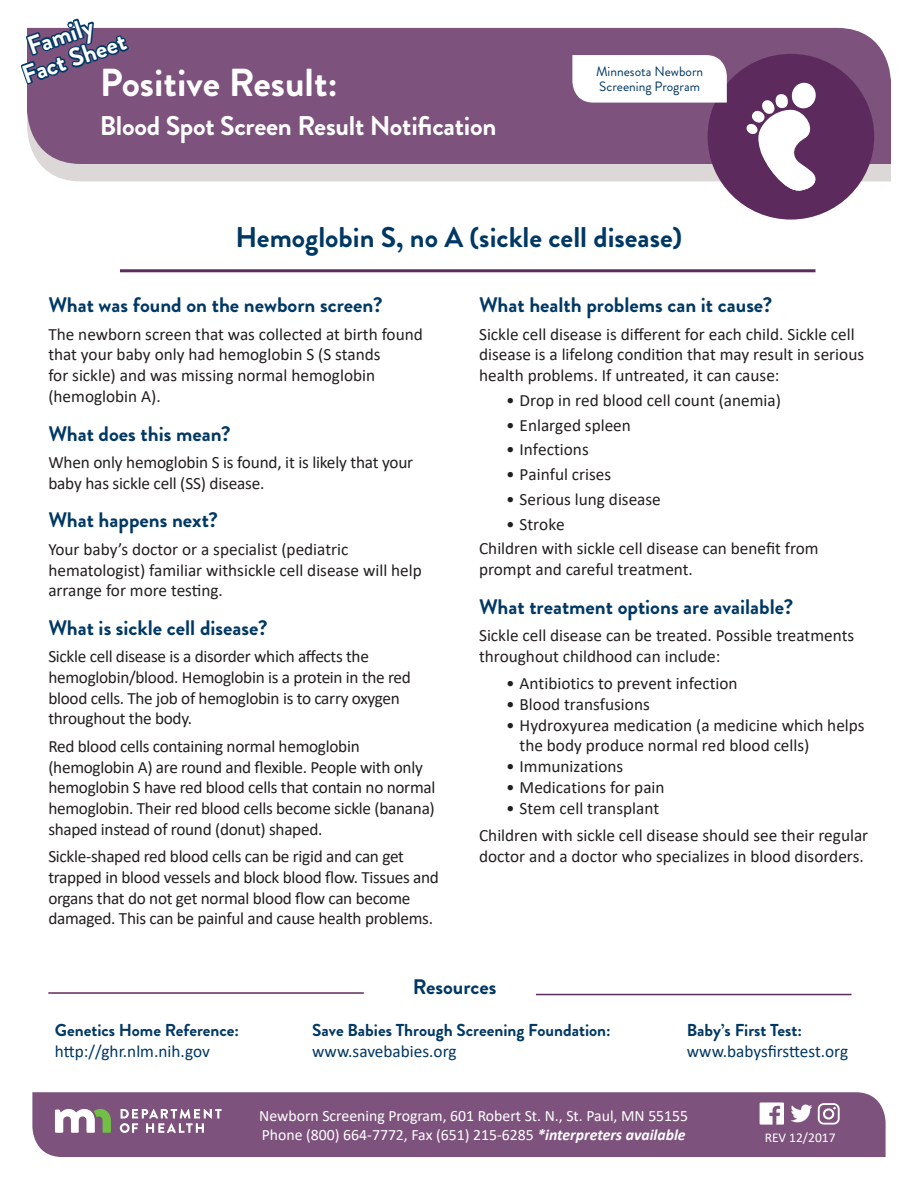
<style>
.page{position:relative;width:918px;height:1188px;background:#fff}
.page>*{position:absolute;margin:0;border:0;box-sizing:border-box;transform-origin:0 0}
.t1{font:700 39px "Brandon Grotesque";color:#fff}
.H2_resources{font:700 28.5px "Brandon Grotesque";color:#003864}
.t2{font:700 27px "Brandon Grotesque";letter-spacing:-.01em;color:#fff}
.t3{font:700 25.5px/25.5px "Brandon Grotesque";color:#fff;text-align:center}
.t4{font:700 21px "Brandon Grotesque";color:#003864}
.t5{font:17.25px/20.7px "Calibri";color:#231f20}
.t6{font:700 17.25px "Brandon Grotesque";color:#003864}
.t7{font:17.25px "Calibri";color:#003864}
.t8{font:15.75px "Calibri";color:#fff}
.t9{font:13.5px/15px "Brandon Grotesque";color:#003864}
.Paragraph_rev{font:13.5px "Calibri";color:#fff}
.s1{font-weight:700;font-style:italic}
</style>
<div class="page">
<div style="left:32px;top:1092px;width:854px;height:65px;background:#7d527d"></div>
<div style="left:40px;top:164px;width:851px;height:17px;background:#dcd8d7"></div>
<div style="left:27px;top:28px;width:864px;height:136px;background:#7d527d"></div>
<hr style="left:120px;top:269px;width:696px;height:3px;background:#5d2a5e">
<hr style="left:536px;top:994px;width:316px;height:1px;background:#5d2a5e">
<hr style="left:48px;top:992px;width:316px;height:2px;background:#5d2a5e">
<img style="left:760px;top:1103px;width:24px;height:22px">
<img style="left:790px;top:1103px;width:22px;height:22px">
<svg style="left:21px;top:18px;width:108px;height:84px;background:#6e6489"></svg>
<svg style="left:55px;top:1109px;width:56px;height:24px"></svg>
<svg style="left:120px;top:1109px;width:102px;height:24px"></svg>
<div style="left:818px;top:1103px;width:22px;height:22px;border:2px solid #fff;border-radius:5px"></div>
<div style="left:823px;top:1108px;width:11px;height:12px;border:2px solid #fff;border-radius:50%"></div>
<svg style="left:572px;top:54px;width:302px;height:166px"></svg>
<h1 class="t3" style="left:11px;top:40px;width:109px;rotate:-19deg">Family<br>Fact Sheet</h1>
<h1 class="t1" style="left:100px;top:55px;width:240px">Positive Result:</h1>
<h1 class="t2" style="left:100px;top:107px;width:398px">Blood Spot Screen Result Notification</h1>
<p class="t9" style="left:596px;top:64px;width:109px">Minnesota Newborn<br>Screening Program</p>
<h2 class="H2_resources" style="left:236px;top:218px;width:448px">Hemoglobin S, no A (sickle cell disease)</h2>
<h3 class="t4" style="left:48px;top:290px;width:336px">What was found on the newborn screen?</h3>
<p class="t5" style="left:48px;top:323px;width:376px">The newborn screen that was collected at birth found that your baby only had hemoglobin S (S stands<br>for sickle) and was missing normal hemoglobin (hemoglobin A).</p>
<h3 class="t4" style="left:48px;top:419px;width:184px">What does this mean?</h3>
<p class="t5" style="left:48px;top:451px;width:366px">When only hemoglobin S is found, it is likely that your baby has sickle cell (SS) disease.</p>
<h3 class="t4" style="left:48px;top:505px;width:171px">What happens next?</h3>
<p class="t5" style="left:48px;top:538px;width:375px">Your baby’s doctor or a specialist (pediatric hematologist) familiar withsickle cell disease will help arrange for more testing.</p>
<h3 class="t4" style="left:48px;top:613px;width:221px">What is sickle cell disease?</h3>
<p class="t5" style="left:48px;top:646px;width:364px">Sickle cell disease is a disorder which affects the hemoglobin/blood. Hemoglobin is a protein in the red blood cells. The job of hemoglobin is to carry oxygen throughout the body.</p>
<p class="t5" style="left:48px;top:735px;width:389px">Red blood cells containing normal hemoglobin (hemoglobin A) are round and flexible. People with only hemoglobin S have red blood cells that contain no normal hemoglobin. Their red blood cells become sickle (banana) shaped instead of round (donut) shaped.</p>
<p class="t5" style="left:48px;top:846px;width:392px">Sickle-shaped red blood cells can be rigid and can get trapped in blood vessels and block blood flow. Tissues and organs that do not get normal blood flow can become damaged. This can be painful and cause health problems.</p>
<h3 class="t4" style="left:479px;top:290px;width:295px">What health problems can it cause?</h3>
<p class="t5" style="left:479px;top:323px;width:387px">Sickle cell disease is different for each child. Sickle cell disease is a lifelong condition that may result in serious health problems. If untreated, it can cause:</p>
<p class="t5" style="left:506px;top:389px;width:277px">• Drop in red blood cell count (anemia)</p>
<p class="t5" style="left:506px;top:414px;width:126px">• Enlarged spleen</p>
<p class="t5" style="left:506px;top:439px;width:84px">• Infections</p>
<p class="t5" style="left:506px;top:464px;width:107px">• Painful crises</p>
<p class="t5" style="left:506px;top:488px;width:156px">• Serious lung disease</p>
<p class="t5" style="left:506px;top:513px;width:60px">• Stroke</p>
<p class="t5" style="left:479px;top:538px;width:341px">Children with sickle cell disease can benefit from prompt and careful treatment.</p>
<h3 class="t4" style="left:479px;top:592px;width:316px">What treatment options are available?</h3>
<p class="t5" style="left:479px;top:625px;width:377px">Sickle cell disease can be treated. Possible treatments throughout childhood can include:</p>
<p class="t5" style="left:506px;top:673px;width:233px">• Antibiotics to prevent infection</p>
<p class="t5" style="left:506px;top:694px;width:145px">• Blood transfusions</p>
<p class="t5" style="left:520px;top:714px;width:347px;text-indent:-13px">• Hydroxyurea medication (a medicine which helps the body produce normal red blood cells)</p>
<p class="t5" style="left:506px;top:756px;width:119px">• Immunizations</p>
<p class="t5" style="left:506px;top:776px;width:160px">• Medications for pain</p>
<p class="t5" style="left:506px;top:797px;width:155px">• Stem cell transplant</p>
<p class="t5" style="left:479px;top:824px;width:391px">Children with sickle cell disease should see their regular doctor and a doctor who specializes in blood disorders.</p>
<h3 class="t6" style="left:55px;top:1018px;width:186px">Genetics Home Reference:</h3>
<p class="t7" style="left:55px;top:1039px;width:156px">http://ghr.nlm.nih.gov</p>
<h2 class="t4" style="left:413px;top:972px;width:85px">Resources</h2>
<h3 class="t6" style="left:312px;top:1018px;width:300px">Save Babies Through Screening Foundation:</h3>
<p class="t7" style="left:312px;top:1039px;width:146px">www.savebabies.org</p>
<h3 class="t6" style="left:687px;top:1018px;width:117px">Baby’s First Test:</h3>
<p class="t7" style="left:687px;top:1039px;width:163px">www.babysfirsttest.org</p>
<p class="t8" style="left:259px;top:1105px;width:431px">Newborn Screening Program, 601 Robert St. N., St. Paul, MN 55155</p>
<p class="t8" style="left:262px;top:1123px;width:425px">Phone (800) 664-7772, Fax (651) 215-6285 <span class="s1">*interpreters available</span></p>
<p class="Paragraph_rev" style="left:765px;top:1128px;width:72px">REV 12/2017</p>
</div>
